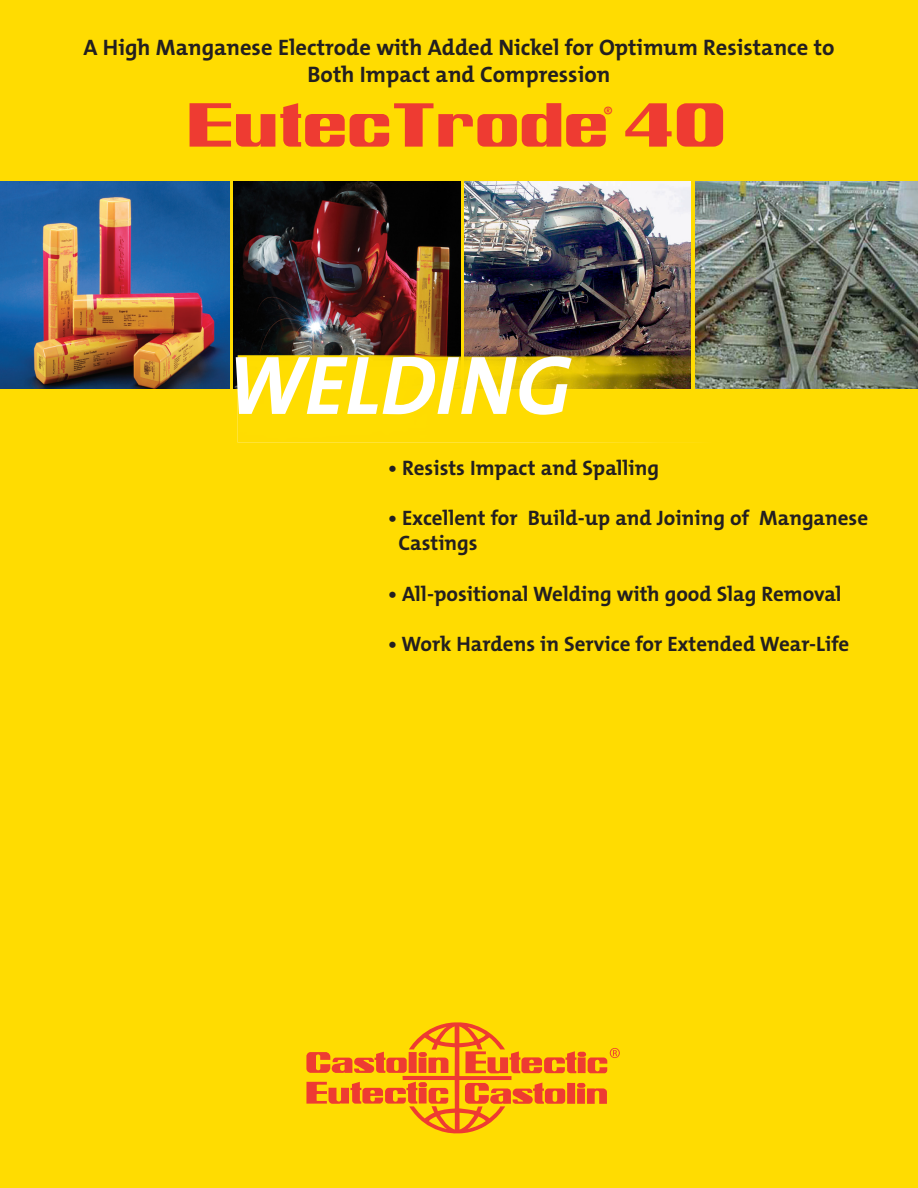
<style>
.page{position:relative;width:918px;height:1188px;background:#ffdc01}
.page>*{position:absolute;margin:0;border:0;box-sizing:border-box;transform-origin:0 0}
.t1{font:italic 700 84px "The Mix B7";color:#fff}
.t2{font:60px "Castolin";color:#ee3b32}
.t3{font:700 22.5px "The Mix B7";color:#231f20}
.t4{font:700 21px "The Mix B7";color:#231f20}
.t5{font:18px "The Mix B5 Plain";color:#ee3b32}
</style>
<div class="page">
<img style="left:464px;top:181px;width:227px;height:173px">
<img style="left:696px;top:182px;width:222px;height:207px">
<svg style="left:306px;top:1022px;width:314px;height:111px"></svg>
<img style="left:0;top:181px;width:230px;height:208px">
<img style="left:233px;top:181px;width:227px;height:208px">
<img style="left:236px;top:354px;width:569px;height:89px">
<p class="t3" style="left:83px;top:35px;width:753px">A High Manganese Electrode with Added Nickel for Optimum Resistance to</p>
<p class="t3" style="left:308px;top:62px;width:304px">Both Impact and Compression</p>
<p class="t2" style="left:190px;top:103px;width:540px">EutecTrode 40</p>
<p class="t5" style="left:603px;top:104px;width:12px">®</p>
<p class="t1" style="left:226px;top:341px;width:346px">WELDING</p>
<p class="t4" style="left:388px;top:457px;width:272px">• Resists Impact and Spalling</p>
<p class="t4" style="left:388px;top:507px;width:481px">• Excellent for Build-up and Joining of Manganese</p>
<p class="t4" style="left:398px;top:532px;width:81px">Castings</p>
<p class="t4" style="left:388px;top:583px;width:455px">• All-positional Welding with good Slag Removal</p>
<p class="t4" style="left:388px;top:633px;width:463px">• Work Hardens in Service for Extended Wear-Life</p>
</div>
